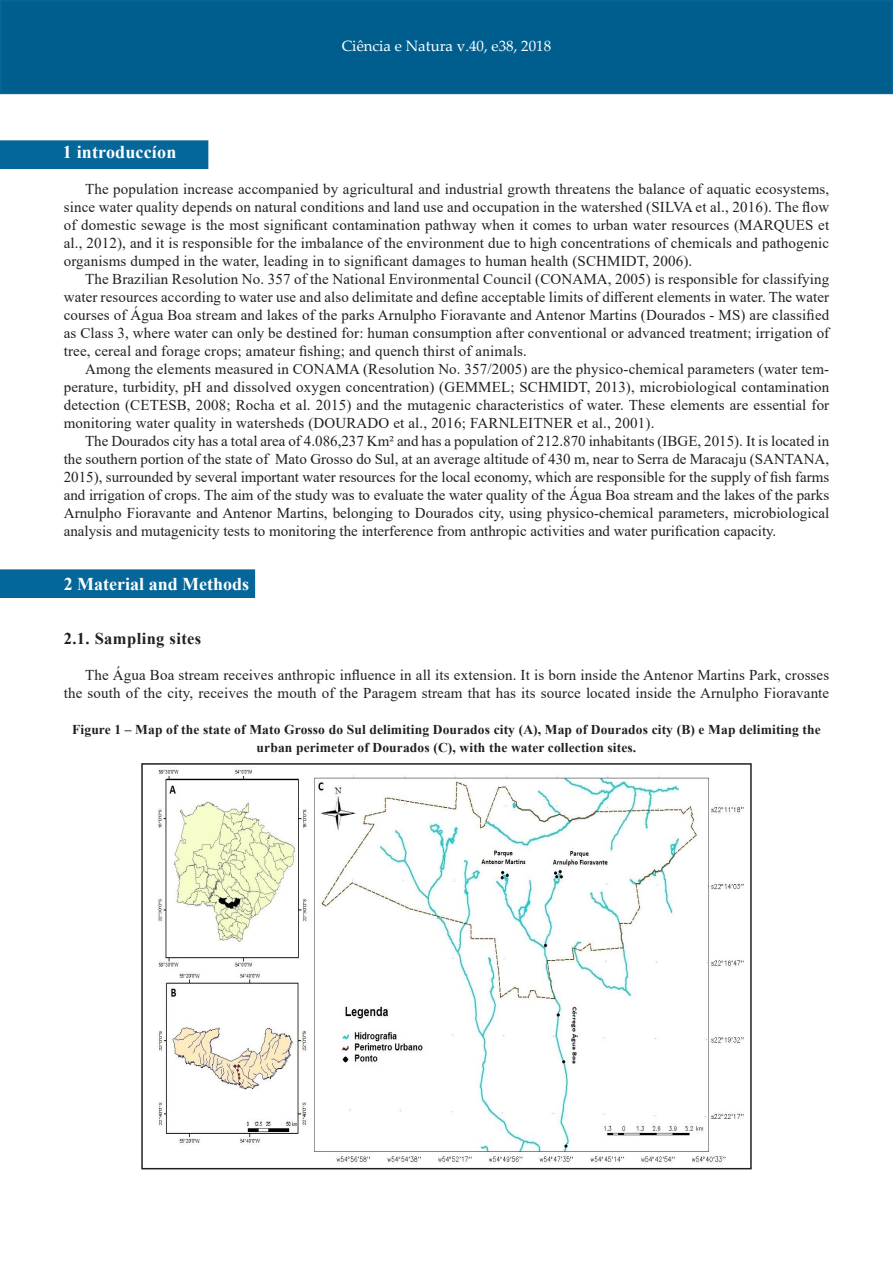
<style>
.page{position:relative;width:893px;height:1263px;background:#fff}
.page>*{position:absolute;margin:0;border:0;box-sizing:border-box;transform-origin:0 0}
._1_TItulo{font:700 18px "Times New Roman";color:#fff}
._1_1_TItulo{font:700 16.5px "Times New Roman";letter-spacing:.025em;color:#231f20}
.TextoCORRIDO{font:15px/18px "Times New Roman";letter-spacing:.01em;color:#231f20;text-align:justify}
.t1{font:15px "Palatino Linotype";color:#fff}
.TITULO_DA_FIGURA{font:700 13.5px/18px "Times New Roman";letter-spacing:.01em;color:#231f20;text-align:center}
</style>
<div class="page">
<div style="left:0;top:0;width:893px;height:94px;background:#005e8e;border:2px solid #056699"></div>
<div style="left:1px;top:141px;width:207px;height:27px;background:#056699"></div>
<div style="left:0;top:140px;width:208px;height:29px;border:2px solid #056699"></div>
<div style="left:1px;top:570px;width:253px;height:27px;background:#056699"></div>
<div style="left:0;top:569px;width:255px;height:29px;border:2px solid #056699"></div>
<img style="left:158px;top:769px;width:586px;height:394px">
<div style="left:141px;top:763px;width:611px;height:406px;border:2px solid #231f20"></div>
<p class="t1" style="left:342px;top:35px;width:211px">Ciência e Natura v.40, e38, 2018</p>
<p class="_1_TItulo" style="left:63px;top:139px;width:115px">1 introduccíon</p>
<p class="TextoCORRIDO" style="left:64px;top:180px;width:767px;text-indent:21px">The population increase accompanied by agricultural and industrial growth threatens the balance of aquatic ecosystems, since water quality depends on natural conditions and land use and occupation in the watershed (SILVA et al., 2016). The flow of domestic sewage is the most significant contamination pathway when it comes to urban water resources (MARQUES et al., 2012), and it is responsible for the imbalance of the environment due to high concentrations of chemicals and pathogenic organisms dumped in the water, leading in to significant damages to human health (SCHMIDT, 2006).</p>
<p class="TextoCORRIDO" style="left:64px;top:270px;width:767px;text-indent:21px">The Brazilian Resolution No. 357 of the National Environmental Council (CONAMA, 2005) is responsible for classifying water resources according to water use and also delimitate and define acceptable limits of different elements in water. The water courses of Água Boa stream and lakes of the parks Arnulpho Fioravante and Antenor Martins (Dourados - MS) are classified as Class 3, where water can only be destined for: human consumption after conventional or advanced treatment; irrigation of tree, cereal and forage crops; amateur fishing; and quench thirst of animals.</p>
<p class="TextoCORRIDO" style="left:64px;top:360px;width:767px;text-indent:21px">Among the elements measured in CONAMA (Resolution No. 357/2005) are the physico-chemical parameters (water tem&shy;perature, turbidity, pH and dissolved oxygen concentration) (GEMMEL; SCHMIDT, 2013), microbiological contamination detection (CETESB, 2008; Rocha et al. 2015) and the mutagenic characteristics of water. These elements are essential for monitoring water quality in watersheds (DOURADO et al., 2016; FARNLEITNER et al., 2001).</p>
<p class="TextoCORRIDO" style="left:64px;top:432px;width:767px;text-indent:21px">The Dourados city has a total area of 4.086,237 Km² and has a population of 212.870 inhabitants (IBGE, 2015). It is located in the southern portion of the state of Mato Grosso do Sul, at an average altitude of 430 m, near to Serra de Maracaju (SANTANA, 2015), surrounded by several important water resources for the local economy, which are responsible for the supply of fish farms and irrigation of crops. The aim of the study was to evaluate the water quality of the Água Boa stream and the lakes of the parks Arnulpho Fioravante and Antenor Martins, belonging to Dourados city, using physico-chemical parameters, microbiological analysis and mutagenicity tests to monitoring the interference from anthropic activities and water purification capacity.</p>
<p class="_1_TItulo" style="left:64px;top:571px;width:187px">2 Material and Methods</p>
<p class="_1_1_TItulo" style="left:64px;top:627px;width:139px">2.1. Sampling sites</p>
<p class="TextoCORRIDO" style="left:64px;top:666px;width:767px;text-align:right">The Água Boa stream receives anthropic influence in all its extension. It is born inside the Antenor Martins Park, crosses the south of the city, receives the mouth of the Paragem stream that has its source located inside the Arnulpho Fioravante</p>
<p class="TITULO_DA_FIGURA" style="left:72px;top:720px;width:750px">Figure 1 – Map of the state of Mato Grosso do Sul delimiting Dourados city (A), Map of Dourados city (B) e Map delimiting the urban perimeter of Dourados (C), with the water collection sites.</p>
</div>
